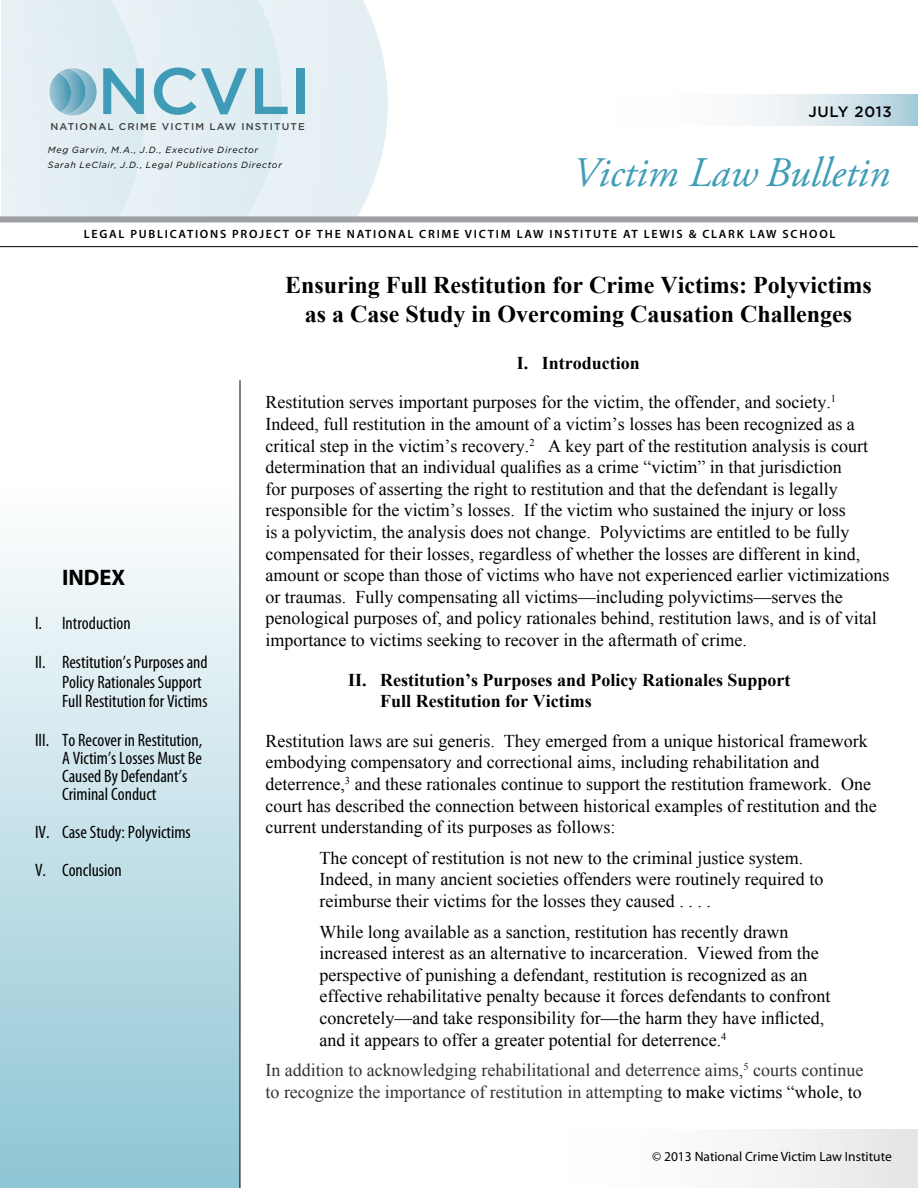
<style>
.page{position:relative;width:918px;height:1188px;background:#fff}
.page>*{position:absolute;margin:0;border:0;box-sizing:border-box;transform-origin:0 0}
.t1{font:500 65.4px "Gotham HTF";color:#409cb6}
.t2{font:italic 42px "Adobe Garamond Pro";color:#3f9db7}
.t3{font:700 24px/28.8px "Times New Roman";color:#000;text-align:center}
.t4{font:700 22.5px "Myriad Pro";color:#000}
.t5{font:18px/21.6px "Times New Roman";color:#000}
.t6{font:condensed 18px/18px "Myriad Pro";color:#000}
.t7{font:18px/21.6px "Times New Roman";color:#333}
.t8{font:700 18px/21.6px "Times New Roman";color:#000}
.t9{font:500 15px "Gotham HTF";letter-spacing:.05em;color:#000}
.t10{font:13.5px "Myriad Pro";color:#000}
.t11{font:600 12px "Myriad Pro";letter-spacing:.145em;color:#000}
.t12{font:500 9.9px "Gotham HTF";letter-spacing:.11em;color:#424143}
.t13{font:italic 9px/15px "Gotham HTF";letter-spacing:.07em;color:#000}
.s1{color:#000}
</style>
<div class="page">
<svg style="left:312px;top:0;width:76px;height:216px;background:#e7f1f4"></svg>
<div style="left:112px;top:0;width:200px;height:216px;background:#e3eef3"></div>
<div style="left:1px;top:0;width:13px;height:195px;background:#e8f1f5"></div>
<div style="left:0;top:489px;width:240px;height:699px;background:linear-gradient(to bottom,#fefefe,#8ec5d4)"></div>
<svg style="left:751px;top:94px;width:167px;height:32px"></svg>
<div style="left:395px;top:1130px;width:523px;height:58px;background:linear-gradient(to right,#fff,#eaebec)"></div>
<div style="left:0;top:216px;width:918px;height:6px;background:#9d9fa2"></div>
<hr style="left:0;top:246px;width:918px;height:1px;background:#000">
<hr style="left:240px;top:380px;width:1px;height:808px;background:#000">
<div style="left:47px;top:0;width:65px;height:216px;background:#e2eef3"></div>
<img style="left:59px;top:69px;width:30px;height:45px">
<img style="left:49px;top:74px;width:12px;height:38px">
<img style="left:49px;top:74px;width:8px;height:28px">
<h1 class="t1" style="left:97px;top:54px;width:216px">NCVLI</h1>
<p class="t12" style="left:50px;top:121px;width:256px">NATIONAL CRIME VICTIM LAW INSTITUTE</p>
<p class="t13" style="left:48px;top:142px;width:236px">Meg Garvin, M.A., J.D., Executive Director<br>Sarah LeClair, J.D., Legal Publications Director</p>
<p class="t9" style="left:808px;top:103px;width:85px">JULY 2013</p>
<h2 class="t2" style="left:572px;top:148px;width:319px">Victim Law Bulletin</h2>
<p class="t11" style="left:84px;top:226px;width:753px">LEGAL PUBLICATIONS PROJECT OF THE NATIONAL CRIME VICTIM LAW INSTITUTE AT LEWIS &amp; CLARK LAW SCHOOL</p>
<p class="t4" style="left:62px;top:563px;width:65px">INDEX</p>
<p class="t6" style="left:35px;top:614px;width:97px">I. Introduction</p>
<p class="t6" style="left:62px;top:653px;width:147px;line-height:19.5px;text-indent:-27px">II. Restitution’s Purposes and<br>Policy Rationales Support<br>Full Restitution for Victims</p>
<p class="t6" style="left:62px;top:731px;width:142px;text-indent:-27px">III. To Recover in Restitution,<br>A Victim’s Losses Must Be<br>Caused By Defendant’s<br>Criminal Conduct</p>
<p class="t6" style="left:35px;top:813px;width:157px;line-height:38.2px">IV. Case Study: Polyvictims<br>V. Conclusion</p>
<h3 class="t3" style="left:285px;top:270px;width:588px">Ensuring Full Restitution for Crime Victims: Polyvictims as a Case Study in Overcoming Causation Challenges</h3>
<p class="t8" style="left:517px;top:352px;width:125px">I. Introduction</p>
<p class="t5" style="left:265px;top:391px;width:625px">Restitution serves important purposes for the victim, the offender, and society.<sup>1<br></sup>Indeed, full restitution in the amount of a victim’s losses has been recognized as a critical step in the victim’s recovery.<sup>2</sup> A key part of the restitution analysis is court determination that an individual qualifies as a crime “victim” in that jurisdiction<br>for purposes of asserting the right to restitution and that the defendant is legally responsible for the victim’s losses. If the victim who sustained the injury or loss<br>is a polyvictim, the analysis does not change. Polyvictims are entitled to be fully compensated for their losses, regardless of whether the losses are different in kind, amount or scope than those of victims who have not experienced earlier victimizations or traumas. Fully compensating all victims—including polyvictims—serves the penological purposes of, and policy rationales behind, restitution laws, and is of vital importance to victims seeking to recover in the aftermath of crime.</p>
<p class="t8" style="left:380px;top:668px;width:412px;text-indent:-32px">II. Restitution’s Purposes and Policy Rationales Support<br>Full Restitution for Victims</p>
<p class="t5" style="left:265px;top:730px;width:613px">Restitution laws are sui generis. They emerged from a unique historical framework embodying compensatory and correctional aims, including rehabilitation and deterrence,<sup>3</sup> and these rationales continue to support the restitution framework. One court has described the connection between historical examples of restitution and the current understanding of its purposes as follows:</p>
<p class="t5" style="left:319px;top:847px;width:505px">The concept of restitution is not new to the criminal justice system.<br>Indeed, in many ancient societies offenders were routinely required to reimburse their victims for the losses they caused . . . .</p>
<p class="t5" style="left:319px;top:921px;width:512px">While long available as a sanction, restitution has recently drawn increased interest as an alternative to incarceration. Viewed from the perspective of punishing a defendant, restitution is recognized as an effective rehabilitative penalty because it forces defendants to confront concretely—and take responsibility for—the harm they have inflicted, and it appears to offer a greater potential for deterrence.<sup>4</sup></p>
<p class="t7" style="left:265px;top:1059px;width:600px">In addition to acknowledging rehabilitational and deterrence aims,<sup>5</sup> courts continue to recognize the importance of restitution in attempting <span class="s1">to make victims “whole, to</span></p>
<p class="t10" style="left:652px;top:1148px;width:241px">© 2013 National Crime Victim Law Institute</p>
</div>
